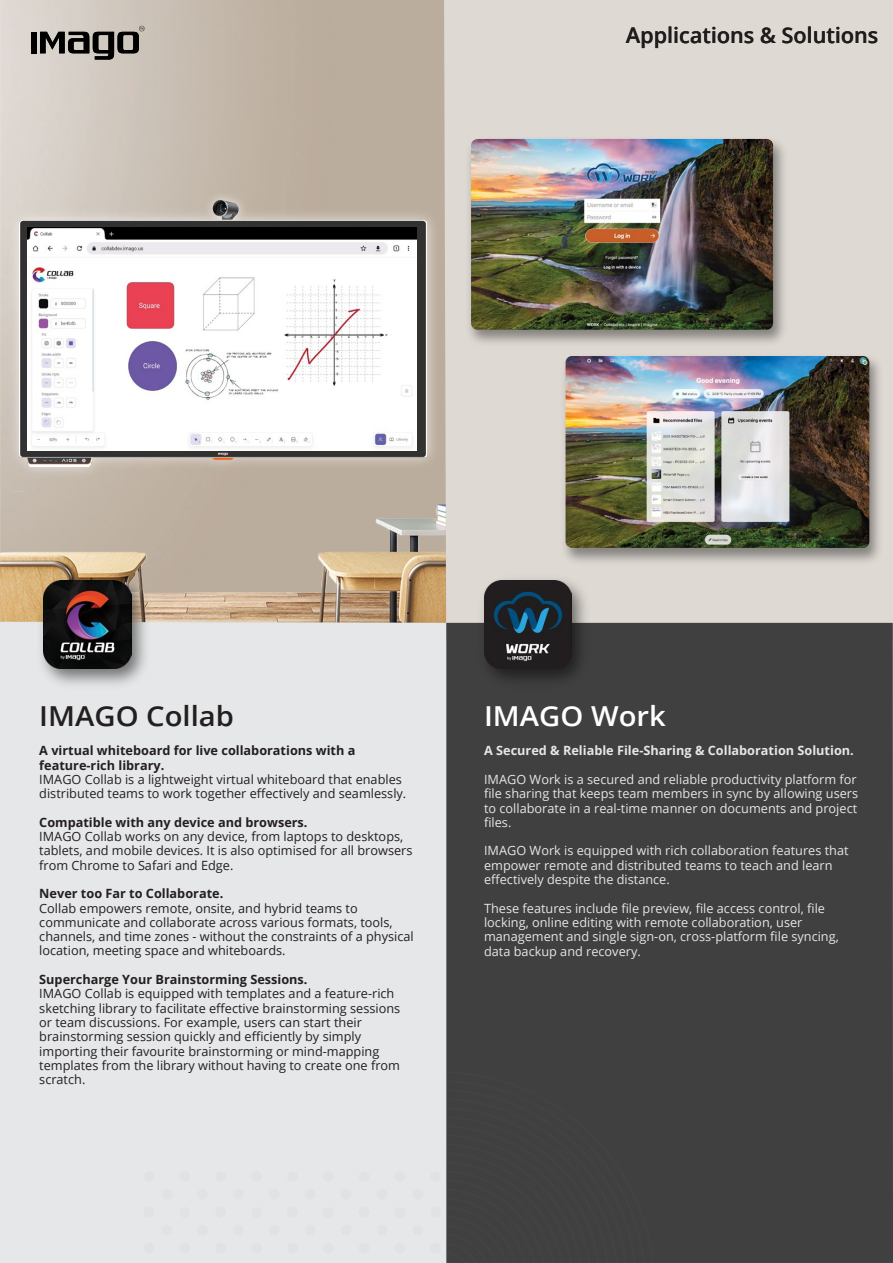
<style>
.page{position:relative;width:893px;height:1263px;background:#fff}
.page>*{position:absolute;margin:0;border:0;box-sizing:border-box;transform-origin:0 0}
.t1{font:600 27.6px "Open Sans";color:#231f20;scale:1.06 1}
.t2{font:600 27.6px "Open Sans";color:#fff;scale:1.06 1}
.t3{font:600 21.6px "Open Sans";color:#201d1e}
.t4{font:12.75px/14.2px "Open Sans";color:#231f20}
.t5{font:12.75px/14.2px "Open Sans";color:#e5e6e6}
.t6{font:700 12.75px/14.2px "Open Sans";color:#231f20}
.t7{font:700 12.75px "Open Sans";color:#e5e6e6}
</style>
<div class="page">
<div style="left:444px;top:0;width:449px;height:639px;background:#ded9d3"></div>
<img style="left:0;top:0;width:446px;height:490px">
<img style="left:0;top:490px;width:446px;height:132px">
<div style="left:31px;top:32px;width:6px;height:21px;background:#000"></div>
<svg style="left:40px;top:26px;width:105px;height:34px"></svg>
<div style="left:0;top:622px;width:446px;height:641px;background:#e6e7e8"></div>
<div style="left:446px;top:623px;width:447px;height:640px;background:#404041"></div>
<img style="left:31px;top:570px;width:125px;height:124px">
<img style="left:43px;top:580px;width:89px;height:88px">
<img style="left:473px;top:579px;width:122px;height:101px">
<img style="left:485px;top:580px;width:86px;height:89px">
<img style="left:199px;top:186px;width:53px;height:16px">
<svg style="left:212px;top:200px;width:27px;height:2px"></svg>
<img style="left:2px;top:202px;width:443px;height:282px">
<img style="left:20px;top:221px;width:407px;height:245px">
<img style="left:564px;top:358px;width:316px;height:204px">
<img style="left:565px;top:356px;width:304px;height:192px">
<img style="left:469px;top:138px;width:315px;height:205px">
<img style="left:471px;top:139px;width:302px;height:191px">
<img style="left:27px;top:228px;width:390px;height:222px">
<div style="left:113px;top:292px;width:284px;height:130px;background:#fff"></div>
<img style="left:106px;top:268px;width:291px;height:142px">
<svg style="left:446px;top:1071px;width:1px;height:192px"></svg>
<div style="left:144px;top:1207px;width:10px;height:10px;background:#e1e2e3;border-radius:50%"></div>
<div style="left:144px;top:1171px;width:10px;height:11px;background:#e1e2e3;border-radius:50%"></div>
<div style="left:144px;top:1243px;width:10px;height:10px;background:#e1e2e3;border-radius:50%"></div>
<svg style="left:161px;top:1225px;width:11px;height:10px"></svg>
<svg style="left:161px;top:1189px;width:11px;height:11px"></svg>
<div style="left:197px;top:1189px;width:11px;height:11px;background:#e1e2e3;border-radius:50%"></div>
<div style="left:215px;top:1207px;width:11px;height:10px;background:#e1e2e3;border-radius:50%"></div>
<div style="left:179px;top:1207px;width:11px;height:10px;background:#e1e2e3;border-radius:50%"></div>
<div style="left:215px;top:1171px;width:11px;height:11px;background:#e1e2e3;border-radius:50%"></div>
<div style="left:179px;top:1171px;width:11px;height:11px;background:#e1e2e3;border-radius:50%"></div>
<svg style="left:233px;top:1225px;width:11px;height:10px"></svg>
<div style="left:215px;top:1243px;width:11px;height:10px;background:#e1e2e3;border-radius:50%"></div>
<div style="left:179px;top:1243px;width:11px;height:10px;background:#e1e2e3;border-radius:50%"></div>
<div style="left:197px;top:1225px;width:11px;height:10px;background:#e1e2e3;border-radius:50%"></div>
<svg style="left:233px;top:1189px;width:11px;height:11px"></svg>
<div style="left:269px;top:1189px;width:11px;height:11px;background:#e1e2e3;border-radius:50%"></div>
<div style="left:287px;top:1207px;width:11px;height:10px;background:#e1e2e3;border-radius:50%"></div>
<div style="left:251px;top:1207px;width:11px;height:10px;background:#e1e2e3;border-radius:50%"></div>
<div style="left:287px;top:1171px;width:11px;height:11px;background:#e1e2e3;border-radius:50%"></div>
<div style="left:251px;top:1171px;width:11px;height:11px;background:#e1e2e3;border-radius:50%"></div>
<svg style="left:305px;top:1225px;width:11px;height:10px"></svg>
<div style="left:287px;top:1243px;width:11px;height:10px;background:#e1e2e3;border-radius:50%"></div>
<div style="left:251px;top:1243px;width:11px;height:10px;background:#e1e2e3;border-radius:50%"></div>
<div style="left:269px;top:1225px;width:11px;height:10px;background:#e1e2e3;border-radius:50%"></div>
<svg style="left:305px;top:1189px;width:11px;height:11px"></svg>
<div style="left:341px;top:1189px;width:10px;height:11px;background:#e1e2e3;border-radius:50%"></div>
<div style="left:359px;top:1207px;width:10px;height:10px;background:#e1e2e3;border-radius:50%"></div>
<div style="left:323px;top:1207px;width:11px;height:10px;background:#e1e2e3;border-radius:50%"></div>
<div style="left:359px;top:1171px;width:10px;height:11px;background:#e1e2e3;border-radius:50%"></div>
<div style="left:323px;top:1171px;width:11px;height:11px;background:#e1e2e3;border-radius:50%"></div>
<svg style="left:377px;top:1225px;width:10px;height:10px"></svg>
<div style="left:359px;top:1243px;width:10px;height:10px;background:#e1e2e3;border-radius:50%"></div>
<div style="left:323px;top:1243px;width:11px;height:10px;background:#e1e2e3;border-radius:50%"></div>
<div style="left:341px;top:1225px;width:10px;height:10px;background:#e1e2e3;border-radius:50%"></div>
<svg style="left:377px;top:1189px;width:10px;height:11px"></svg>
<div style="left:412px;top:1189px;width:11px;height:11px;background:#e1e2e3;border-radius:50%"></div>
<div style="left:430px;top:1207px;width:11px;height:10px;background:#e1e2e3;border-radius:50%"></div>
<div style="left:394px;top:1207px;width:11px;height:10px;background:#e1e2e3;border-radius:50%"></div>
<div style="left:430px;top:1171px;width:11px;height:11px;background:#e1e2e3;border-radius:50%"></div>
<div style="left:394px;top:1171px;width:11px;height:11px;background:#e1e2e3;border-radius:50%"></div>
<div style="left:430px;top:1243px;width:11px;height:10px;background:#e1e2e3;border-radius:50%"></div>
<div style="left:394px;top:1243px;width:11px;height:10px;background:#e1e2e3;border-radius:50%"></div>
<div style="left:412px;top:1225px;width:11px;height:10px;background:#e1e2e3;border-radius:50%"></div>
<h2 class="t3" style="left:626px;top:21px;width:254px">Applications &amp; Solutions</h2>
<h1 class="t1" style="left:39px;top:697px;width:185px">IMAGO Collab</h1>
<p class="t6" style="left:39px;top:743px;width:318px">A virtual whiteboard for live collaborations with a feature-rich library.</p>
<p class="t4" style="left:39px;top:772px;width:369px">IMAGO Collab is a lightweight virtual whiteboard that enables distributed teams to work together effectively and seamlessly.</p>
<p class="t6" style="left:39px;top:815px;width:270px">Compatible with any device and browsers.</p>
<p class="t4" style="left:39px;top:829px;width:375px">IMAGO Collab works on any device, from laptops to desktops, tablets, and mobile devices. It is also optimised for all browsers from Chrome to Safari and Edge.</p>
<p class="t6" style="left:39px;top:886px;width:186px">Never too Far to Collaborate.</p>
<p class="t4" style="left:39px;top:900px;width:376px">Collab empowers remote, onsite, and hybrid teams to communicate and collaborate across various formats, tools, channels, and time zones - without the constraints of a physical location, meeting space and whiteboards.</p>
<p class="t6" style="left:39px;top:972px;width:270px">Supercharge Your Brainstorming Sessions.</p>
<p class="t4" style="left:39px;top:986px;width:362px">IMAGO Collab is equipped with templates and a feature-rich sketching library to facilitate effective brainstorming sessions or team discussions. For example, users can start their brainstorming session quickly and efficiently by simply importing their favourite brainstorming or mind-mapping templates from the library without having to create one from scratch.</p>
<h1 class="t2" style="left:484px;top:697px;width:173px">IMAGO Work</h1>
<p class="t7" style="left:484px;top:742px;width:371px">A Secured &amp; Reliable File-Sharing &amp; Collaboration Solution.</p>
<p class="t5" style="left:484px;top:772px;width:375px;text-align:justify">IMAGO Work is a secured and reliable productivity platform for file sharing that keeps team members in sync by allowing users to collaborate in a real-time manner on documents and project files.</p>
<p class="t5" style="left:484px;top:843px;width:366px">IMAGO Work is equipped with rich collaboration features that empower remote and distributed teams to teach and learn effectively despite the distance.</p>
<p class="t5" style="left:484px;top:900px;width:356px">These features include file preview, file access control, file locking, online editing with remote collaboration, user management and single sign-on, cross-platform file syncing, data backup and recovery.</p>
</div>
